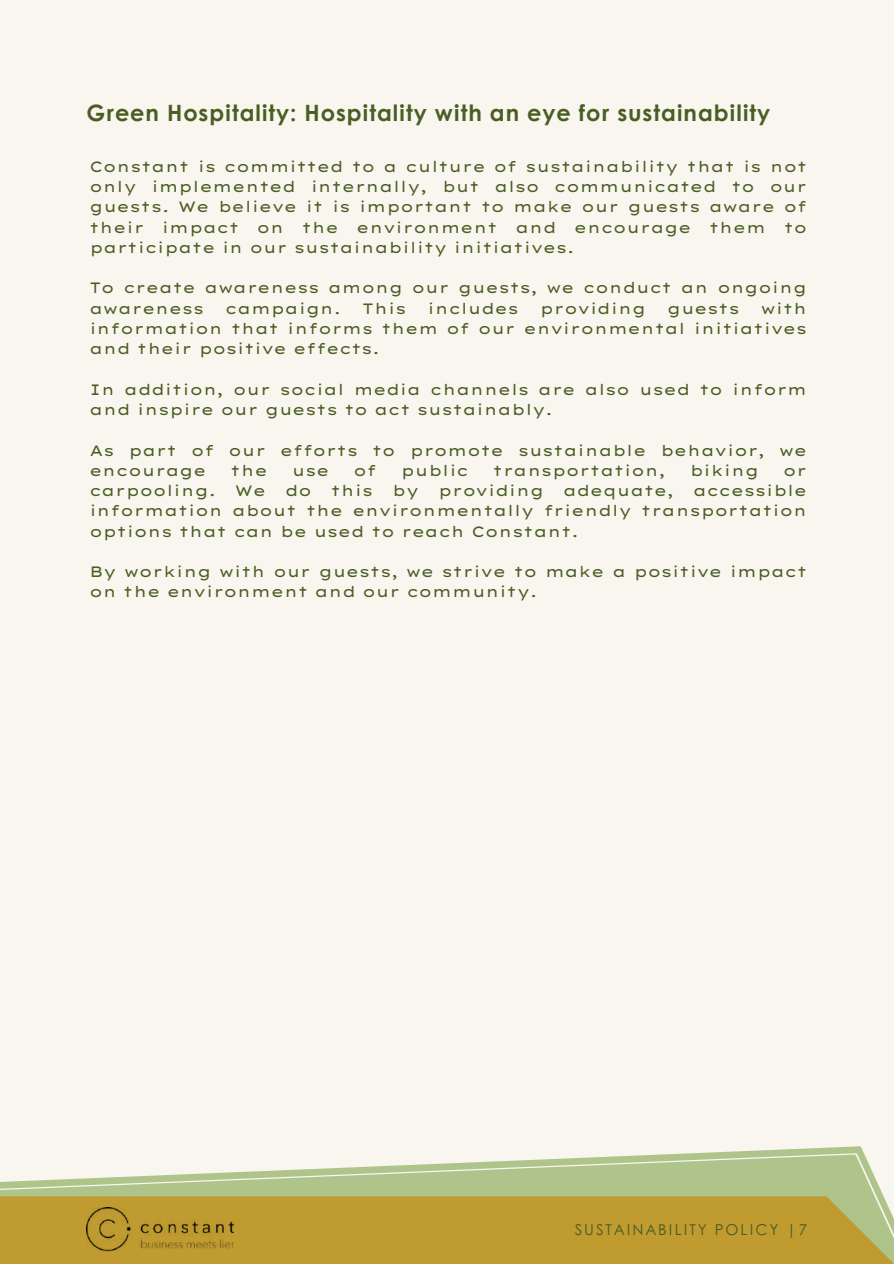
<style>
.page{position:relative;width:894px;height:1264px;background:#fff}
.page>*{position:absolute;margin:0;border:0;box-sizing:border-box;transform-origin:0 0}
.t1{font:700 22.5px "Century Gothic";letter-spacing:.04em;color:#4a5d23}
.t2{font:15px/20.2px "Lexend Tera";color:#4a5d23}
.t3{font:15px "Century Gothic";letter-spacing:.14em;color:#4a5d23}
</style>
<div class="page">
<div style="left:0;top:0;width:893px;height:1263px;background:#f9f6f0"></div>
<svg style="left:701px;top:1146px;width:163px;height:7px"></svg>
<svg style="left:0;top:1154px;width:884px;height:42px;fill:#afc48b"></svg>
<div style="left:0;top:1196px;width:893px;height:67px;background:#bf9b30"></div>
<img style="left:86px;top:1207px;width:148px;height:44px">
<h1 class="t1" style="left:86px;top:96px;width:685px">Green Hospitality: Hospitality with an eye for sustainability</h1>
<p class="t2" style="left:89px;top:156px;width:719px;text-align:justify">Constant is committed to a culture of sustainability that is not only implemented internally, but also communicated to our guests. We believe it is important to make our guests aware of their impact on the environment and encourage them to participate in our sustainability initiatives.</p>
<p class="t2" style="left:89px;top:278px;width:719px">To create awareness among our guests, we conduct an ongoing awareness</p>
<p class="t2" style="left:89px;top:298px;width:719px;text-align:justify;text-indent:671px">with information that informs them of our environmental initiatives and their positive effects.</p>
<p class="t2" style="left:89px;top:379px;width:719px">In addition, our social media channels are also used to inform and inspire our guests to act sustainably.</p>
<p class="t2" style="left:89px;top:440px;width:719px">As part of our efforts to promote sustainable behavior, we encourage</p>
<p class="t2" style="left:225px;top:298px;width:117px">campaign.</p>
<p class="t2" style="left:362px;top:298px;width:46px">This</p>
<p class="t2" style="left:427px;top:298px;width:93px">includes</p>
<p class="t2" style="left:540px;top:298px;width:107px">providing</p>
<p class="t2" style="left:667px;top:298px;width:74px">guests</p>
<p class="t2" style="left:230px;top:460px;width:39px">the</p>
<p class="t2" style="left:292px;top:460px;width:39px">use</p>
<p class="t2" style="left:353px;top:460px;width:25px">of</p>
<p class="t2" style="left:401px;top:460px;width:69px">public</p>
<p class="t2" style="left:492px;top:460px;width:174px">transportation,</p>
<p class="t2" style="left:689px;top:460px;width:71px">biking</p>
<p class="t2" style="left:783px;top:460px;width:25px">or</p>
<p class="t2" style="left:89px;top:480px;width:128px">carpooling.</p>
<p class="t2" style="left:235px;top:480px;width:33px">We</p>
<p class="t2" style="left:285px;top:480px;width:28px">do</p>
<p class="t2" style="left:331px;top:480px;width:44px">this</p>
<p class="t2" style="left:392px;top:480px;width:28px">by</p>
<p class="t2" style="left:438px;top:480px;width:107px">providing</p>
<p class="t2" style="left:563px;top:480px;width:112px">adequate,</p>
<p class="t2" style="left:89px;top:480px;width:719px;text-align:justify;text-indent:603px">accessible information about the environmentally friendly transportation options that can be used to reach Constant.</p>
<p class="t2" style="left:89px;top:561px;width:719px">By working with our guests, we strive to make a positive impact on the environment and our community.</p>
<p class="t3" style="left:574px;top:1217px;width:234px">SUSTAINABILITY POLICY |7</p>
</div>
